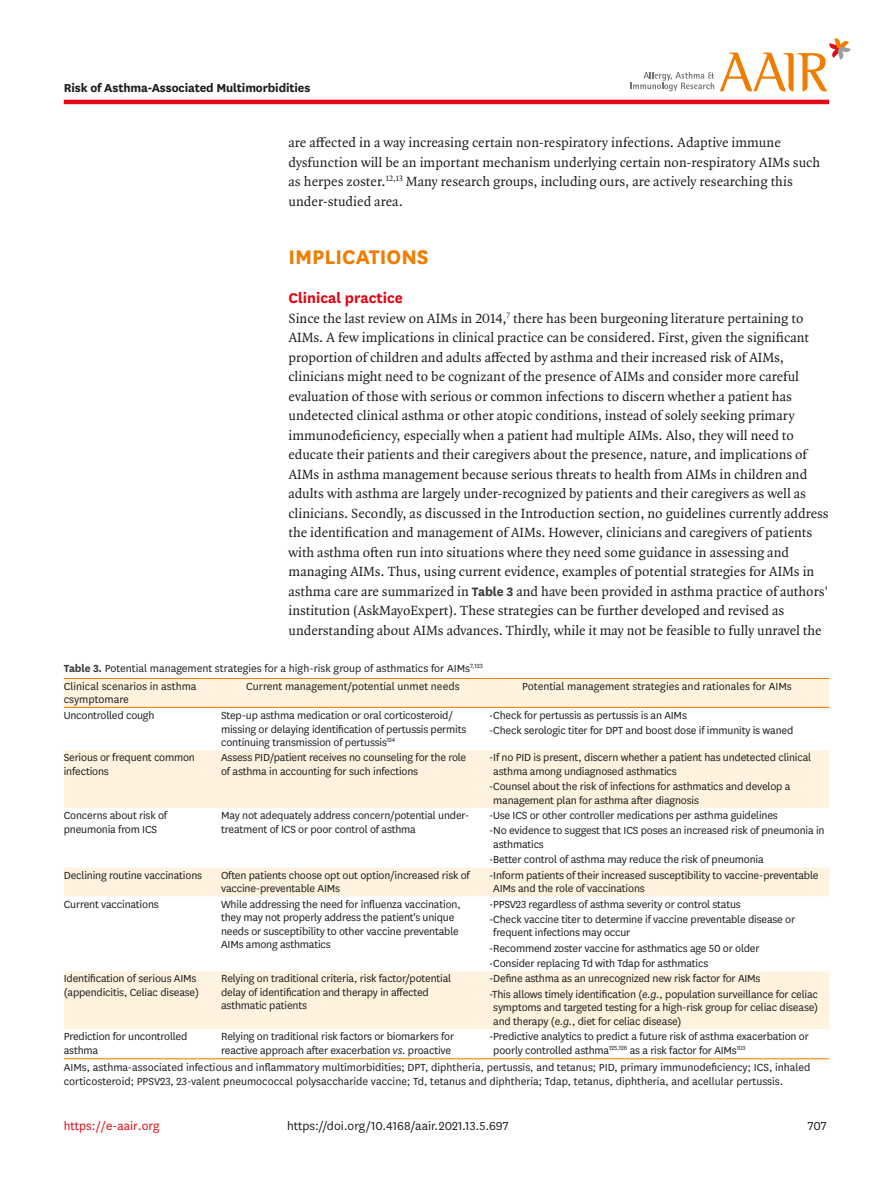
<style>
.page{position:relative;width:893px;height:1191px;background:#fff}
.page>*{position:absolute;margin:0;border:0;box-sizing:border-box;transform-origin:0 0}
.body_title1{font:700 23.1px "National";color:#ef7d00}
.body_title2_stacked{font:700 16.5px "National";color:#e30614}
.body_p_first{font:14.25px/19.5px "Quadraat OT";color:#1d1d1b}
.body_p{font:14.25px/19.5px "Quadraat OT";letter-spacing:.005em;color:#1d1d1b}
.doi_running_footer{font:13.5px "National";color:#1d1d1b}
.alt-title-type{font:700 13.5px "National";letter-spacing:-.01em;color:#1d1d1b}
.t1{font:13.5px "National";color:#e30614}
.tbody_entry{font:12px/13.5px "National";letter-spacing:-.015em;color:#1d1d1b}
.table-wrap-foot_p_fi{font:12px/13.5px "National";color:#1d1d1b}
.thead_entry{font:12px/13.5px "National";color:#1d1d1b}
.table-wrap_caption{font:12px "National";color:#1d1d1b}
.s1{font-family:"National";font-weight:700;color:#3d3d3c}
.s2{font-weight:700;color:#3d3d3c}
.s3{font-style:italic}
</style>
<div class="page">
<hr style="left:64px;top:100px;width:765px;height:4px;background:#e30614">
<svg style="left:720px;top:38px;width:131px;height:53px"></svg>
<svg style="left:631px;top:72px;width:83px;height:19px"></svg>
<svg style="left:64px;top:679px;width:765px;height:350px"></svg>
<hr style="left:64px;top:678px;width:157px;height:1px;background:#ef7d00">
<hr style="left:221px;top:678px;width:264px;height:1px;background:#ef7d00">
<hr style="left:485px;top:678px;width:344px;height:1px;background:#ef7d00">
<hr style="left:64px;top:707px;width:157px;height:1px;background:#ef7d00">
<hr style="left:221px;top:707px;width:264px;height:1px;background:#ef7d00">
<hr style="left:485px;top:707px;width:344px;height:1px;background:#ef7d00">
<hr style="left:64px;top:1058px;width:157px;height:1px;background:#ef7d00">
<hr style="left:221px;top:1058px;width:264px;height:1px;background:#ef7d00">
<hr style="left:485px;top:1058px;width:344px;height:1px;background:#ef7d00">
<p class="alt-title-type" style="left:64px;top:78px;width:248px">Risk of Asthma-Associated Multimorbidities</p>
<p class="body_p" style="left:289px;top:133px;width:533px">are affected in a way increasing certain non-respiratory infections. Adaptive immune dysfunction will be an important mechanism underlying certain non-respiratory AIMs such as herpes zoster.<sup>12,13</sup> Many research groups, including ours, are actively researching this under-studied area.</p>
<p class="body_title1" style="left:289px;top:241px;width:142px">IMPLICATIONS</p>
<p class="body_title2_stacked" style="left:289px;top:286px;width:116px">Clinical practice</p>
<p class="body_p_first" style="left:289px;top:308px;width:542px">Since the last review on AIMs in 2014,<sup>7</sup> there has been burgeoning literature pertaining to AIMs. A few implications in clinical practice can be considered. First, given the significant proportion of children and adults affected by asthma and their increased risk of AIMs, clinicians might need to be cognizant of the presence of AIMs and consider more careful evaluation of those with serious or common infections to discern whether a patient has undetected clinical asthma or other atopic conditions, instead of solely seeking primary immunodeficiency, especially when a patient had multiple AIMs. Also, they will need to educate their patients and their caregivers about the presence, nature, and implications of AIMs in asthma management because serious threats to health from AIMs in children and adults with asthma are largely under-recognized by patients and their caregivers as well as clinicians. Secondly, as discussed in the Introduction section, no guidelines currently address the identification and management of AIMs. However, clinicians and caregivers of patients with asthma often run into situations where they need some guidance in assessing and managing AIMs. Thus, using current evidence, examples of potential strategies for AIMs in asthma care are summarized in <span class="s1">Table 3</span> and have been provided in asthma practice of authors' institution (AskMayoExpert). These strategies can be further developed and revised as understanding about AIMs advances. Thirdly, while it may not be feasible to fully unravel the</p>
<p class="table-wrap_caption" style="left:64px;top:660px;width:421px"><span class="s2">Table 3.</span> Potential management strategies for a high-risk group of asthmatics for AIMs<sup>7,123</sup></p>
<p class="thead_entry" style="left:64px;top:678px;width:134px">Clinical scenarios in asthma csymptomare</p>
<p class="thead_entry" style="left:246px;top:678px;width:215px">Current management/potential unmet needs</p>
<p class="thead_entry" style="left:522px;top:678px;width:271px">Potential management strategies and rationales for AIMs</p>
<p class="tbody_entry" style="left:64px;top:708px;width:92px">Uncontrolled cough</p>
<p class="tbody_entry" style="left:221px;top:708px;width:247px">Step-up asthma medication or oral corticosteroid/ missing or delaying identification of pertussis permits continuing transmission of pertussis<sup>124</sup></p>
<p class="tbody_entry" style="left:489px;top:708px;width:199px">-Check for pertussis as pertussis is an AIMs</p>
<p class="tbody_entry" style="left:489px;top:723px;width:306px">-Check serologic titer for DPT and boost dose if immunity is waned</p>
<p class="tbody_entry" style="left:64px;top:750px;width:133px">Serious or frequent common infections</p>
<p class="tbody_entry" style="left:221px;top:750px;width:247px">Assess PID/patient receives no counseling for the role of asthma in accounting for such infections</p>
<p class="tbody_entry" style="left:493px;top:750px;width:319px;text-indent:-4px">-If no PID is present, discern whether a patient has undetected clinical asthma among undiagnosed asthmatics</p>
<p class="tbody_entry" style="left:493px;top:779px;width:299px;text-indent:-4px">-Counsel about the risk of infections for asthmatics and develop a management plan for asthma after diagnosis</p>
<p class="tbody_entry" style="left:64px;top:808px;width:105px">Concerns about risk of pneumonia from ICS</p>
<p class="tbody_entry" style="left:221px;top:808px;width:250px">May not adequately address concern/potential under&shy;treatment of ICS or poor control of asthma</p>
<p class="tbody_entry" style="left:489px;top:808px;width:290px">-Use ICS or other controller medications per asthma guidelines</p>
<p class="tbody_entry" style="left:493px;top:823px;width:333px;text-indent:-4px">-No evidence to suggest that ICS poses an increased risk of pneumonia in asthmatics</p>
<p class="tbody_entry" style="left:489px;top:852px;width:276px">-Better control of asthma may reduce the risk of pneumonia</p>
<p class="tbody_entry" style="left:64px;top:867px;width:140px">Declining routine vaccinations</p>
<p class="tbody_entry" style="left:221px;top:867px;width:250px">Often patients choose opt out option/increased risk of vaccine-preventable AIMs</p>
<p class="tbody_entry" style="left:493px;top:867px;width:327px;text-indent:-4px">-Inform patients of their increased susceptibility to vaccine-preventable<br>AIMs and the role of vaccinations</p>
<p class="tbody_entry" style="left:64px;top:896px;width:97px">Current vaccinations</p>
<p class="tbody_entry" style="left:221px;top:896px;width:241px">While addressing the need for influenza vaccination, they may not properly address the patient's unique needs or susceptibility to other vaccine preventable AIMs among asthmatics</p>
<p class="tbody_entry" style="left:489px;top:896px;width:253px">-PPSV23 regardless of asthma severity or control status</p>
<p class="tbody_entry" style="left:493px;top:912px;width:303px;text-indent:-4px">-Check vaccine titer to determine if vaccine preventable disease or frequent infections may occur</p>
<p class="tbody_entry" style="left:489px;top:940px;width:272px">-Recommend zoster vaccine for asthmatics age 50 or older</p>
<p class="tbody_entry" style="left:489px;top:956px;width:221px">-Consider replacing Td with Tdap for asthmatics</p>
<p class="tbody_entry" style="left:64px;top:971px;width:137px">Identification of serious AIMs (appendicitis, Celiac disease)</p>
<p class="tbody_entry" style="left:221px;top:971px;width:232px">Relying on traditional criteria, risk factor/potential delay of identification and therapy in affected asthmatic patients</p>
<p class="tbody_entry" style="left:489px;top:971px;width:273px">-Define asthma as an unrecognized new risk factor for AIMs</p>
<p class="tbody_entry" style="left:493px;top:987px;width:326px;text-align:justify;text-indent:-4px">-This allows timely identification (<span class="s3">e.g.</span>, population surveillance for celiac symptoms and targeted testing for a high-risk group for celiac disease) and therapy (<span class="s3">e.g.</span>, diet for celiac disease)</p>
<p class="tbody_entry" style="left:64px;top:1029px;width:125px">Prediction for uncontrolled asthma</p>
<p class="tbody_entry" style="left:221px;top:1029px;width:235px">Relying on traditional risk factors or biomarkers for reactive approach after exacerbation <span class="s3">vs</span>. proactive</p>
<p class="tbody_entry" style="left:493px;top:1029px;width:317px;text-indent:-4px">-Predictive analytics to predict a future risk of asthma exacerbation or poorly controlled asthma<sup>125,126</sup> as a risk factor for AIMs<sup>103</sup></p>
<p class="table-wrap-foot_p_fi" style="left:64px;top:1060px;width:748px">AIMs, asthma-associated infectious and inflammatory multimorbidities; DPT, diphtheria, pertussis, and tetanus; PID, primary immunodeficiency; ICS, inhaled corticosteroid; PPSV23, 23-valent pneumococcal polysaccharide vaccine; Td, tetanus and diphtheria; Tdap, tetanus, diphtheria, and acellular pertussis.</p>
<p class="t1" style="left:64px;top:1116px;width:97px">https://e-aair.org</p>
<p class="doi_running_footer" style="left:287px;top:1116px;width:223px">https://doi.org/10.4168/aair.2021.13.5.697</p>
<p class="doi_running_footer" style="left:808px;top:1116px;width:20px">707</p>
</div>
